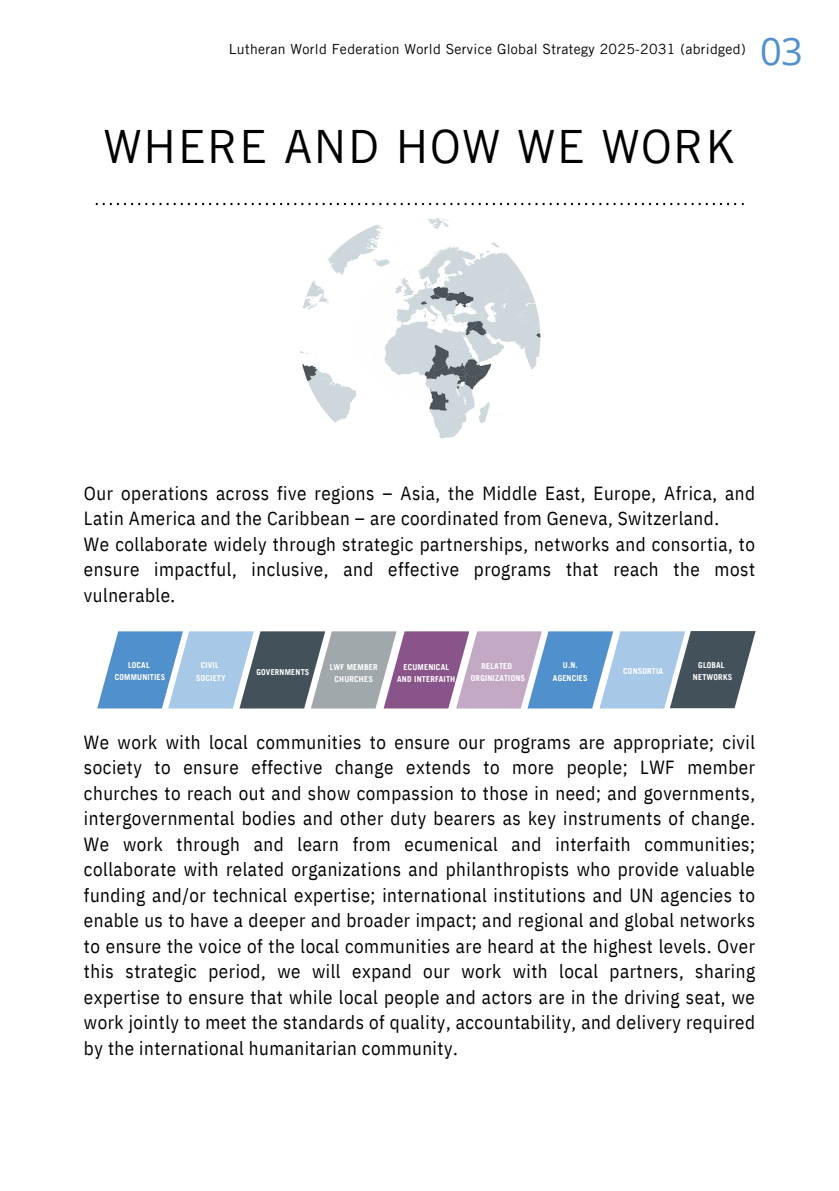
<style>
.page{position:relative;width:839px;height:1191px;background:#fff}
.page>*{position:absolute;margin:0;border:0;box-sizing:border-box;transform-origin:0 0}
.t1{font:46px "Trade Gothic LT Pro";letter-spacing:.03em;color:#000}
.t2{font:38px "Open Sans";color:#5091cd}
.t3{font:19px/25.6px "IBM Plex Sans Cond";letter-spacing:.025em;color:#000}
.t4{font:14px "Trade Gothic LT Pro";letter-spacing:.025em;color:#000}
.t5{font:700 8.2px/12.2px "Trade Gothic LT Pro";letter-spacing:.02em;color:#fff;text-align:center}
</style>
<div class="page">
<svg style="left:96px;top:203px;width:648px;height:2px"></svg>
<img style="left:278px;top:202px;width:283px;height:178px">
<img style="left:299px;top:217px;width:241px;height:241px;border-radius:50%">
<svg style="left:97px;top:631px;width:658px;height:78px;background:#8c9bb7"></svg>
<h2 class="t4" style="left:229px;top:44px;width:518px">Lutheran World Federation World Service Global Strategy 2025-2031 (abridged)</h2>
<p class="t2" style="left:760px;top:24px;width:44px">03</p>
<p class="t1" style="left:103px;top:130px;width:634px">WHERE AND HOW WE WORK</p>
<h1 class="t3" style="left:84px;top:480px;width:672px">Our operations across five regions – Asia, the Middle East, Europe, Africa, and Latin America and the Caribbean – are coordinated from Geneva, Switzerland.<br>We collaborate widely through strategic partnerships, networks and consortia, to ensure impactful, inclusive, and effective programs that reach the most vulnerable.</h1>
<p class="t5" style="left:115px;top:660px;width:52px">LOCAL<br>COMMUNITIES</p>
<p class="t5" style="left:196px;top:660px;width:31px">CIVIL<br>SOCIETY</p>
<p class="t5" style="left:256px;top:667px;width:54px">GOVERNMENTS</p>
<p class="t5" style="left:330px;top:662px;width:49px">LWF MEMBER<br>CHURCHES</p>
<p class="t5" style="left:397px;top:662px;width:59px">ECUMENICAL<br>AND INTERFAITH</p>
<p class="t5" style="left:471px;top:661px;width:56px">RELATED<br>ORGINIZATIONS</p>
<p class="t5" style="left:553px;top:660px;width:36px">U.N.<br>AGENCIES</p>
<p class="t5" style="left:623px;top:666px;width:41px">CONSORTIA</p>
<p class="t5" style="left:693px;top:660px;width:41px">GLOBAL<br>NETWORKS</p>
<p class="t3" style="left:84px;top:729px;width:672px;text-align:justify">We work with local communities to ensure our programs are appropriate; civil society to ensure effective change extends to more people; LWF member churches to reach out and show compassion to those in need; and governments, intergovernmental bodies and other duty bearers as key instruments of change.<br>We work through and learn from ecumenical and interfaith communities; collaborate with related organizations and philanthropists who provide valuable funding and/or technical expertise; international institutions and UN agencies to enable us to have a deeper and broader impact; and regional and global networks to ensure the voice of the local communities are heard at the highest levels. Over this strategic period, we will expand our work with local partners, sharing expertise to ensure that while local people and actors are in the driving seat, we work jointly to meet the standards of quality, accountability, and delivery required by the international humanitarian community.</p>
</div>
